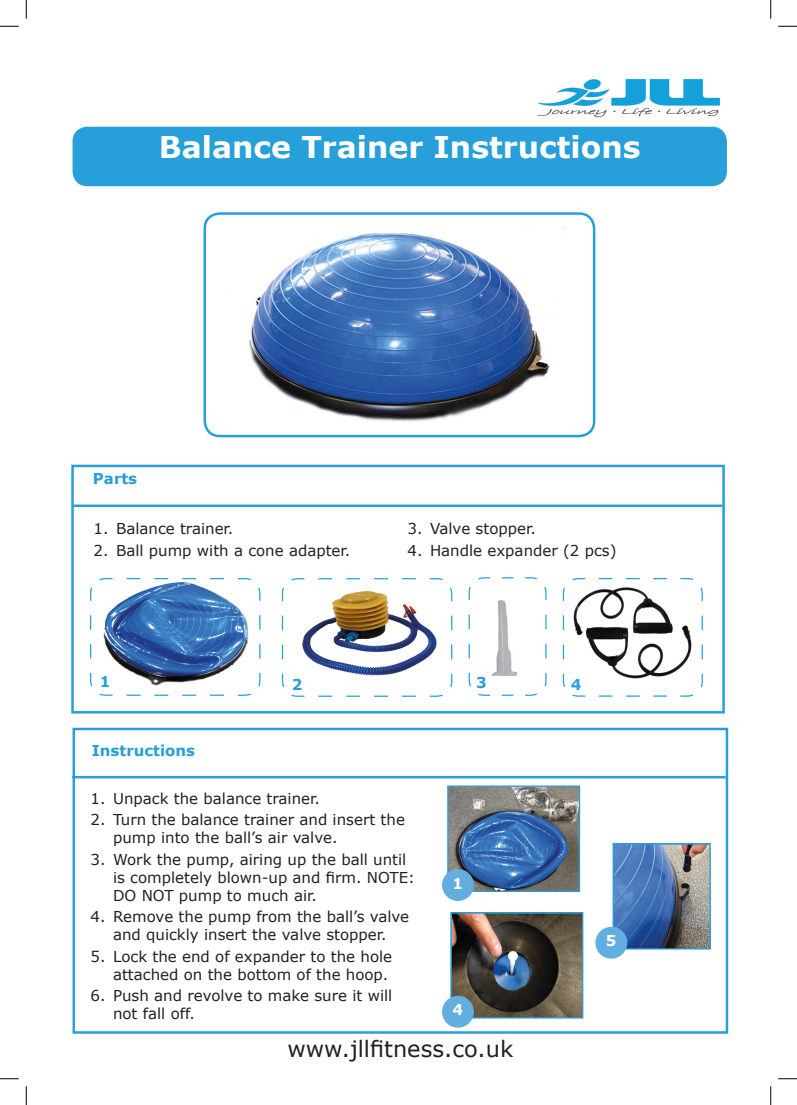
<style>
.page{position:relative;width:797px;height:1105px;background:#fff}
.page>*{position:absolute;margin:0;border:0;box-sizing:border-box;transform-origin:0 0}
.t1{font:700 30px "Verdana";color:#fff}
.t2{font:22.5px "Verdana";color:#231f20}
.t3{font:15px/18px "Verdana";color:#231f20}
.t4{font:700 15px "Verdana";color:#279fda}
.t5{font:700 15px "Verdana";color:#fff}
</style>
<div class="page">
<div style="left:72px;top:127px;width:655px;height:59px;background:#279fda;border-radius:15px"></div>
<img style="left:206px;top:214px;width:388px;height:222px">
<div style="left:203px;top:212px;width:392px;height:225px;border:2px solid #279fda;border-radius:15px"></div>
<div style="left:72px;top:728px;width:656px;height:306px;border:2px solid #279fda"></div>
<hr style="left:72px;top:776px;width:653px;height:2px;background:#279fda">
<img style="left:449px;top:787px;width:129px;height:103px">
<div style="left:447px;top:785px;width:133px;height:107px;border:1px solid #279fda"></div>
<div style="left:442px;top:869px;width:32px;height:32px;background:#62aee1;border-radius:50%"></div>
<img style="left:452px;top:914px;width:129px;height:102px">
<div style="left:450px;top:912px;width:133px;height:106px;border:1px solid #279fda"></div>
<div style="left:442px;top:996px;width:32px;height:32px;background:#62aee1;border-radius:50%"></div>
<svg style="left:614px;top:845px;width:94px;height:102px;background:#60789c"></svg>
<div style="left:612px;top:843px;width:98px;height:106px;border:1px solid #279fda"></div>
<div style="left:595px;top:927px;width:32px;height:32px;background:#62aee1;border-radius:50%"></div>
<img style="left:537px;top:79px;width:183px;height:39px">
<div style="left:71px;top:465px;width:653px;height:248px;border:2px solid #279fda"></div>
<hr style="left:73px;top:504px;width:649px;height:3px;background:#279fda">
<svg style="left:90px;top:578px;width:171px;height:118px"></svg>
<svg style="left:281px;top:578px;width:172px;height:119px"></svg>
<svg style="left:468px;top:577px;width:79px;height:119px"></svg>
<svg style="left:562px;top:578px;width:141px;height:119px"></svg>
<svg style="left:0;top:25px;width:19px;height:2px"></svg>
<svg style="left:778px;top:25px;width:19px;height:2px"></svg>
<svg style="left:0;top:1078px;width:19px;height:1px"></svg>
<svg style="left:778px;top:1078px;width:19px;height:1px"></svg>
<svg style="left:25px;top:0;width:2px;height:19px"></svg>
<svg style="left:25px;top:1086px;width:2px;height:19px"></svg>
<svg style="left:770px;top:0;width:1px;height:19px"></svg>
<svg style="left:770px;top:1086px;width:1px;height:19px"></svg>
<p class="t1" style="left:159px;top:126px;width:483px">Balance Trainer Instructions</p>
<p class="t4" style="left:93px;top:468px;width:46px">Parts</p>
<p class="t3" style="left:93px;top:519px;width:141px">1. Balance trainer.</p>
<p class="t3" style="left:93px;top:541px;width:258px">2. Ball pump with a cone adapter.</p>
<p class="t3" style="left:407px;top:519px;width:130px">3. Valve stopper.</p>
<p class="t3" style="left:407px;top:541px;width:211px">4. Handle expander (2 pcs)</p>
<p class="t4" style="left:100px;top:671px;width:12px">1</p>
<p class="t4" style="left:292px;top:674px;width:12px">2</p>
<p class="t4" style="left:476px;top:672px;width:12px">3</p>
<p class="t4" style="left:571px;top:673px;width:12px">4</p>
<p class="t4" style="left:92px;top:740px;width:105px">Instructions</p>
<p class="t3" style="left:90px;top:789px;width:231px">1. Unpack the balance trainer.</p>
<p class="t3" style="left:113px;top:810px;width:293px;text-indent:-22px">2. Turn the balance trainer and insert the pump into the ball’s air valve.</p>
<p class="t3" style="left:113px;top:850px;width:303px;text-indent:-22px">3. Work the pump, airing up the ball until is completely blown-up and firm. NOTE:<br>DO NOT pump to much air.</p>
<p class="t3" style="left:90px;top:907px;width:320px;text-align:center">4. Remove the pump from the ball’s valve and quickly insert the valve stopper.</p>
<p class="t3" style="left:90px;top:947px;width:303px;text-align:right">5. Lock the end of expander to the hole attached on the bottom of the hoop.</p>
<p class="t3" style="left:113px;top:987px;width:281px;text-indent:-22px">6. Push and revolve to make sure it will not fall off.</p>
<p class="t5" style="left:452px;top:872px;width:12px">1</p>
<p class="t5" style="left:452px;top:999px;width:12px">4</p>
<p class="t2" style="left:287px;top:1033px;width:227px">www.jllfitness.co.uk</p>
<p class="t5" style="left:606px;top:930px;width:12px">5</p>
</div>
